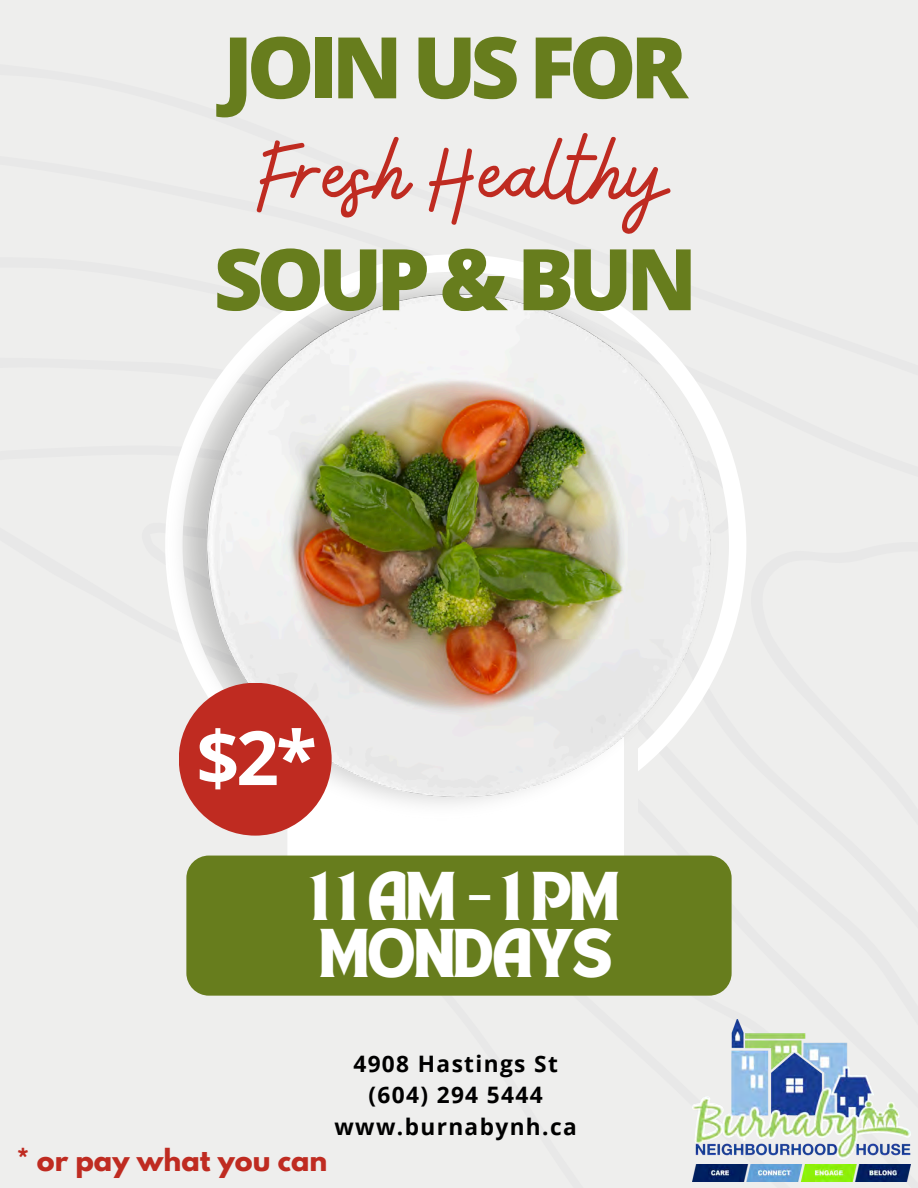
<style>
.page{position:relative;width:918px;height:1188px;background:#eeeeed}
.page>*{position:absolute;margin:0;border:0;box-sizing:border-box;transform-origin:0 0}
.t1{font:98.25px "Bellaboo";color:#bf2b21}
.t2{font:800 85.2px "Open Sans";letter-spacing:-.075em;color:#677d1d}
.t3{font:700 75px "Open Sans";color:#fff}
.t4{font:49.95px/57px "TANHEADLINE";letter-spacing:-.04em;color:#fff}
.t5{font:700 27px "League Spartan";color:#bf2b21}
.t6{font:700 22.65px "Open Sans";letter-spacing:.06em;color:#000}
</style>
<div class="page">
<svg style="left:165px;top:254px;width:581px;height:582px;fill:#eeeeed"></svg>
<div style="left:287px;top:632px;width:337px;height:355px;background:#fff;border-radius:33px"></div>
<img style="left:165px;top:270px;width:550px;height:550px">
<div style="left:179px;top:683px;width:153px;height:153px;background:#bf2b21;border-radius:50%"></div>
<div style="left:186px;top:856px;width:545px;height:140px;background:#677d1d;border-radius:22px"></div>
<img style="left:692px;top:1019px;width:218px;height:140px">
<img style="left:692px;top:1165px;width:218px;height:17px">
<p class="t2" style="left:223px;top:7px;width:466px">JOIN US FOR</p>
<h1 class="t1" style="left:258px;top:111px;width:410px">Fresh Healthy</h1>
<p class="t2" style="left:214px;top:219px;width:485px">SOUP &amp; BUN</p>
<h2 class="t3" style="left:196px;top:705px;width:122px">$2*</h2>
<h2 class="t4" style="left:312px;top:874px;width:309px">1 1 AM - 1 PM<br>MONDAYS</h2>
<p class="t5" style="left:16px;top:1147px;width:313px">* or pay what you can</p>
<p class="t6" style="left:353px;top:1048px;width:206px">4908 Hastings St</p>
<h3 class="t6" style="left:368px;top:1079px;width:176px">(604) 294 5444</h3>
<h4 class="t6" style="left:335px;top:1111px;width:244px">www.burnabynh.ca</h4>
</div>
